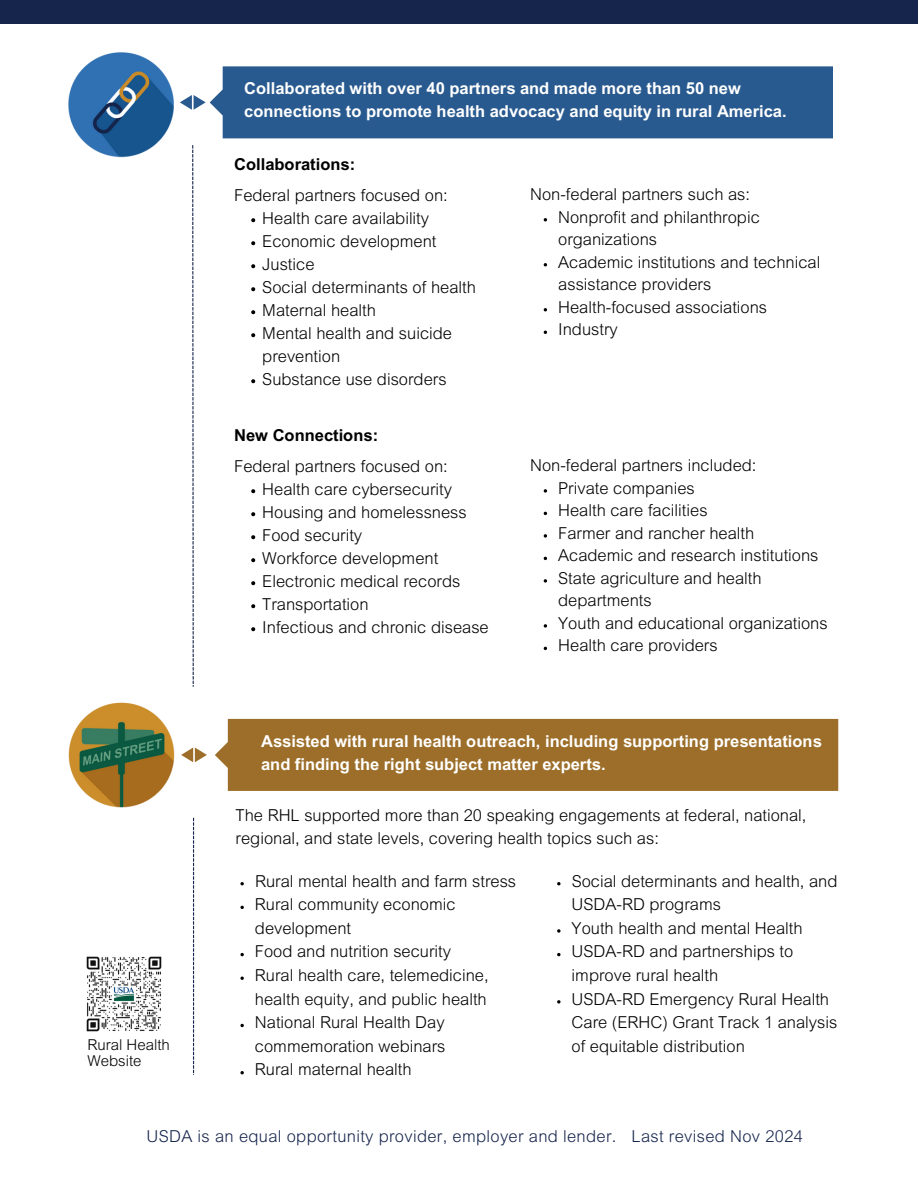
<style>
.page{position:relative;width:918px;height:1188px;background:#fff}
.page>*{position:absolute;margin:0;border:0;box-sizing:border-box;transform-origin:0 0}
.t1{font:300 16.5px/22.5px "Arial MT Std";color:#000}
.t2{font:700 16.5px/22.5px "Arial MT Std";color:#fff}
.t3{font:300 16.5px "Arial MT Std";letter-spacing:.02em;color:#16254c}
.t4{font:300 15px/15.8px "Arial MT Std";color:#000}
.s1{font-weight:700}
</style>
<div class="page">
<div style="left:210px;top:66px;width:623px;height:72px;background:#295a8f"></div>
<svg style="left:180px;top:95px;width:26px;height:15px"></svg>
<svg style="left:193px;top:818px;width:1px;height:257px"></svg>
<svg style="left:181px;top:748px;width:26px;height:14px"></svg>
<div style="left:0;top:0;width:918px;height:24px;background:#16254c"></div>
<svg style="left:192px;top:145px;width:2px;height:542px"></svg>
<img style="left:68px;top:52px;width:106px;height:106px">
<svg style="left:251px;top:218px;width:4px;height:4px"></svg>
<svg style="left:251px;top:241px;width:4px;height:4px"></svg>
<svg style="left:251px;top:264px;width:4px;height:4px"></svg>
<svg style="left:251px;top:287px;width:4px;height:4px"></svg>
<svg style="left:251px;top:310px;width:4px;height:4px"></svg>
<svg style="left:251px;top:333px;width:4px;height:4px"></svg>
<svg style="left:251px;top:379px;width:4px;height:4px"></svg>
<svg style="left:251px;top:489px;width:4px;height:4px"></svg>
<svg style="left:251px;top:512px;width:4px;height:4px"></svg>
<svg style="left:251px;top:535px;width:4px;height:4px"></svg>
<svg style="left:251px;top:558px;width:4px;height:4px"></svg>
<svg style="left:251px;top:581px;width:4px;height:4px"></svg>
<svg style="left:251px;top:604px;width:4px;height:4px"></svg>
<svg style="left:251px;top:627px;width:4px;height:4px"></svg>
<svg style="left:544px;top:489px;width:3px;height:4px"></svg>
<svg style="left:544px;top:534px;width:3px;height:4px"></svg>
<svg style="left:544px;top:579px;width:3px;height:4px"></svg>
<svg style="left:544px;top:624px;width:3px;height:4px"></svg>
<img style="left:68px;top:702px;width:107px;height:106px">
<div style="left:215px;top:719px;width:623px;height:72px;background:#9c6e29"></div>
<img style="left:86px;top:956px;width:76px;height:76px">
<svg style="left:240px;top:882px;width:4px;height:3px"></svg>
<svg style="left:240px;top:906px;width:4px;height:3px"></svg>
<svg style="left:240px;top:953px;width:4px;height:3px"></svg>
<svg style="left:240px;top:977px;width:4px;height:3px"></svg>
<svg style="left:240px;top:1024px;width:4px;height:3px"></svg>
<svg style="left:240px;top:1071px;width:4px;height:3px"></svg>
<svg style="left:557px;top:882px;width:4px;height:3px"></svg>
<svg style="left:557px;top:929px;width:4px;height:4px"></svg>
<svg style="left:557px;top:953px;width:4px;height:3px"></svg>
<svg style="left:557px;top:1000px;width:4px;height:4px"></svg>
<h3 class="t2" style="left:244px;top:79px;width:544px">Collaborated with over 40 partners and made more than 50 new connections to promote health advocacy and equity in rural America.</h3>
<p class="t1" style="left:234px;top:150px;width:215px;line-height:31px"><span class="s1">Collaborations:<br></span>Federal partners focused on:</p>
<p class="t1" style="left:262px;top:209px;width:215px;line-height:23px">Health care availability<br>Economic development<br>Justice<br>Social determinants of health<br>Maternal health<br>Mental health and suicide prevention<br>Substance use disorders</p>
<p class="t1" style="left:558px;top:185px;width:264px;text-indent:-28px">Non-federal partners such as:<br>Nonprofit and philanthropic organizations<br>Academic institutions and technical assistance providers<br>Health-focused associations<br>Industry</p>
<p class="t1" style="left:234px;top:421px;width:215px;line-height:31px"><span class="s1">New Connections:<br></span>Federal partners focused on:</p>
<p class="t1" style="left:262px;top:480px;width:228px;line-height:23px">Health care cybersecurity<br>Housing and homelessness<br>Food security<br>Workforce development<br>Electronic medical records<br>Transportation<br>Infectious and chronic disease</p>
<p class="t1" style="left:558px;top:456px;width:271px;text-indent:-28px">Non-federal partners included:<br>Private companies<br>Health care facilities<br>Farmer and rancher health<br>Academic and research institutions<br>State agriculture and health departments<br>Youth and educational organizations<br>Health care providers</p>
<p class="t4" style="left:87px;top:1039px;width:84px">Rural Health<br>Website</p>
<h3 class="t2" style="left:261px;top:732px;width:562px">Assisted with rural health outreach, including supporting presentations and finding the right subject matter experts.</h3>
<p class="t1" style="left:236px;top:806px;width:572px">The RHL supported more than 20 speaking engagements at federal, national, regional, and state levels, covering health topics such as:</p>
<p class="t1" style="left:255px;top:872px;width:263px">Rural mental health and farm stress</p>
<p class="t1" style="left:572px;top:872px;width:267px">Social determinants and health, and</p>
<p class="t1" style="left:255px;top:895px;width:202px">Rural community economic</p>
<p class="t1" style="left:572px;top:895px;width:151px">USDA-RD programs</p>
<p class="t1" style="left:255px;top:919px;width:98px">development</p>
<p class="t1" style="left:572px;top:919px;width:232px">Youth health and mental Health</p>
<p class="t1" style="left:255px;top:942px;width:198px">Food and nutrition security</p>
<p class="t1" style="left:572px;top:942px;width:223px">USDA-RD and partnerships to</p>
<p class="t1" style="left:255px;top:966px;width:235px">Rural health care, telemedicine,</p>
<p class="t1" style="left:572px;top:966px;width:148px">improve rural health</p>
<p class="t1" style="left:255px;top:990px;width:233px">health equity, and public health</p>
<p class="t1" style="left:572px;top:990px;width:259px">USDA-RD Emergency Rural Health</p>
<p class="t1" style="left:255px;top:1013px;width:191px">National Rural Health Day</p>
<p class="t1" style="left:572px;top:1013px;width:267px">Care (ERHC) Grant Track 1 analysis</p>
<p class="t1" style="left:255px;top:1037px;width:192px">commemoration webinars</p>
<p class="t1" style="left:572px;top:1037px;width:175px">of equitable distribution</p>
<p class="t1" style="left:255px;top:1061px;width:158px">Rural maternal health</p>
<p class="t3" style="left:147px;top:1130px;width:658px">USDA is an equal opportunity provider, employer and lender. Last revised Nov 2024</p>
</div>
